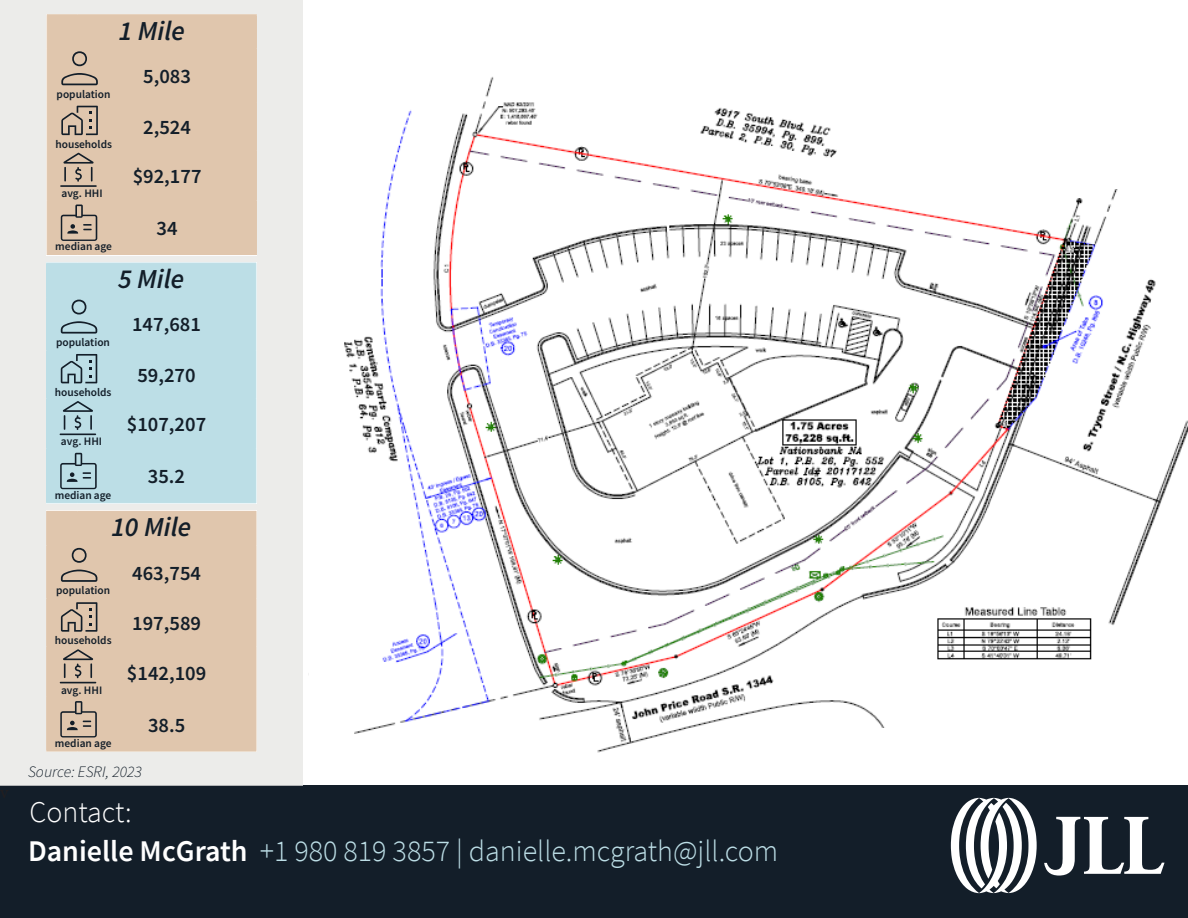
<style>
.page{position:relative;width:1188px;height:918px;background:#fff}
.page>*{position:absolute;margin:0;border:0;box-sizing:border-box;transform-origin:0 0}
.t1{font:300 30px "Source Sans Pro";color:#bcdee6}
.t2{font:300 30px "Source Sans Pro";color:#fff}
.t3{font:italic 27.45px "Source Sans Variable";color:#131e29}
.t4{font:20.55px "Source Sans Variable";color:#131e29}
.t5{font:italic 16.05px "Source Sans Variable";color:#131e29}
.t6{font:11.4px "Source Sans Variable";color:#131e29}
.s1{font-weight:600;color:#fff}
</style>
<div class="page">
<img style="left:344px;top:76px;width:844px;height:677px">
<div style="left:0;top:785px;width:1188px;height:133px;background:#131e29"></div>
<div style="left:909px;top:41px;width:220px;height:148px;background:#fff"></div>
<svg style="left:1044px;top:817px;width:121px;height:59px"></svg>
<svg style="left:951px;top:798px;width:86px;height:95px"></svg>
<svg style="left:690px;top:710px;width:407px;height:43px"></svg>
<div style="left:0;top:0;width:302px;height:785px;background:#e6e6e4"></div>
<div style="left:48px;top:15px;width:208px;height:239px;background:#e0c6ad"></div>
<hr style="left:47px;top:14px;width:31px;height:1px;background:#e0c6ad">
<hr style="left:47px;top:15px;width:1px;height:34px;background:#e0c6ad">
<hr style="left:78px;top:14px;width:179px;height:1px;background:#e0c6ad">
<hr style="left:256px;top:15px;width:1px;height:34px;background:#e0c6ad">
<hr style="left:47px;top:49px;width:1px;height:53px;background:#e0c6ad">
<hr style="left:256px;top:49px;width:1px;height:53px;background:#e0c6ad">
<hr style="left:47px;top:102px;width:1px;height:48px;background:#e0c6ad">
<hr style="left:256px;top:102px;width:1px;height:48px;background:#e0c6ad">
<hr style="left:47px;top:150px;width:1px;height:50px;background:#e0c6ad">
<hr style="left:256px;top:150px;width:1px;height:50px;background:#e0c6ad">
<hr style="left:47px;top:200px;width:1px;height:54px;background:#e0c6ad">
<hr style="left:256px;top:200px;width:1px;height:54px;background:#e0c6ad">
<hr style="left:47px;top:254px;width:31px;height:1px;background:#e0c6ad">
<hr style="left:78px;top:254px;width:179px;height:1px;background:#e0c6ad">
<svg style="left:61px;top:205px;width:36px;height:36px"></svg>
<svg style="left:72px;top:51px;width:15px;height:15px"></svg>
<svg style="left:61px;top:73px;width:37px;height:12px"></svg>
<svg style="left:61px;top:106px;width:37px;height:29px"></svg>
<hr style="left:60px;top:185px;width:37px;height:2px;background:#131e29">
<svg style="left:63px;top:153px;width:31px;height:29px"></svg>
<div style="left:47px;top:264px;width:208px;height:238px;background:#bcdee6"></div>
<hr style="left:46px;top:263px;width:31px;height:1px;background:#bcdee6">
<hr style="left:46px;top:264px;width:1px;height:33px;background:#bcdee6">
<hr style="left:77px;top:263px;width:179px;height:1px;background:#bcdee6">
<hr style="left:255px;top:264px;width:1px;height:33px;background:#bcdee6">
<hr style="left:46px;top:297px;width:1px;height:53px;background:#bcdee6">
<hr style="left:255px;top:297px;width:1px;height:53px;background:#bcdee6">
<hr style="left:46px;top:350px;width:1px;height:48px;background:#bcdee6">
<hr style="left:255px;top:350px;width:1px;height:48px;background:#bcdee6">
<hr style="left:46px;top:398px;width:1px;height:51px;background:#bcdee6">
<hr style="left:255px;top:398px;width:1px;height:51px;background:#bcdee6">
<hr style="left:46px;top:449px;width:1px;height:53px;background:#bcdee6">
<hr style="left:255px;top:449px;width:1px;height:53px;background:#bcdee6">
<hr style="left:46px;top:502px;width:31px;height:1px;background:#bcdee6">
<hr style="left:77px;top:502px;width:179px;height:1px;background:#bcdee6">
<svg style="left:60px;top:453px;width:37px;height:36px"></svg>
<svg style="left:72px;top:300px;width:14px;height:15px"></svg>
<svg style="left:61px;top:321px;width:36px;height:13px"></svg>
<svg style="left:61px;top:354px;width:36px;height:29px"></svg>
<hr style="left:60px;top:434px;width:36px;height:1px;background:#131e29">
<svg style="left:63px;top:401px;width:30px;height:29px"></svg>
<div style="left:47px;top:512px;width:208px;height:238px;background:#e0c6ad"></div>
<hr style="left:46px;top:511px;width:31px;height:1px;background:#e0c6ad">
<hr style="left:46px;top:512px;width:1px;height:33px;background:#e0c6ad">
<hr style="left:77px;top:511px;width:180px;height:1px;background:#e0c6ad">
<hr style="left:255px;top:512px;width:2px;height:33px;background:#e0c6ad">
<hr style="left:46px;top:545px;width:1px;height:54px;background:#e0c6ad">
<hr style="left:255px;top:545px;width:2px;height:54px;background:#e0c6ad">
<hr style="left:46px;top:599px;width:1px;height:48px;background:#e0c6ad">
<hr style="left:255px;top:599px;width:2px;height:48px;background:#e0c6ad">
<hr style="left:46px;top:647px;width:1px;height:50px;background:#e0c6ad">
<hr style="left:255px;top:647px;width:2px;height:50px;background:#e0c6ad">
<hr style="left:46px;top:697px;width:1px;height:53px;background:#e0c6ad">
<hr style="left:255px;top:697px;width:2px;height:53px;background:#e0c6ad">
<hr style="left:46px;top:750px;width:31px;height:2px;background:#e0c6ad">
<hr style="left:77px;top:750px;width:180px;height:2px;background:#e0c6ad">
<svg style="left:60px;top:701px;width:37px;height:36px"></svg>
<svg style="left:72px;top:548px;width:15px;height:15px"></svg>
<svg style="left:61px;top:570px;width:36px;height:12px"></svg>
<svg style="left:61px;top:602px;width:36px;height:30px"></svg>
<hr style="left:60px;top:682px;width:36px;height:1px;background:#131e29">
<svg style="left:63px;top:649px;width:30px;height:29px"></svg>
<p class="t3" style="left:119px;top:14px;width:68px">1 Mile</p>
<p class="t4" style="left:143px;top:64px;width:49px">5,083</p>
<p class="t4" style="left:143px;top:115px;width:49px">2,524</p>
<p class="t4" style="left:133px;top:164px;width:70px">$92,177</p>
<p class="t4" style="left:157px;top:216px;width:23px">34</p>
<p class="t6" style="left:57px;top:87px;width:55px">population</p>
<p class="t6" style="left:55px;top:137px;width:58px">households</p>
<p class="t6" style="left:61px;top:186px;width:43px">avg. HHI</p>
<p class="t6" style="left:55px;top:240px;width:58px">median age</p>
<p class="t3" style="left:118px;top:262px;width:68px">5 Mile</p>
<p class="t4" style="left:132px;top:312px;width:70px">147,681</p>
<p class="t4" style="left:137px;top:363px;width:60px">59,270</p>
<p class="t4" style="left:127px;top:412px;width:81px">$107,207</p>
<p class="t4" style="left:148px;top:464px;width:39px">35.2</p>
<p class="t6" style="left:56px;top:335px;width:55px">population</p>
<p class="t6" style="left:55px;top:385px;width:58px">households</p>
<p class="t6" style="left:61px;top:435px;width:43px">avg. HHI</p>
<p class="t6" style="left:55px;top:488px;width:58px">median age</p>
<p class="t3" style="left:111px;top:511px;width:81px">10 Mile</p>
<p class="t4" style="left:132px;top:560px;width:70px">463,754</p>
<p class="t4" style="left:132px;top:611px;width:70px">197,589</p>
<p class="t4" style="left:127px;top:660px;width:81px">$142,109</p>
<p class="t4" style="left:148px;top:712px;width:39px">38.5</p>
<p class="t6" style="left:56px;top:583px;width:55px">population</p>
<p class="t6" style="left:55px;top:634px;width:58px">households</p>
<p class="t6" style="left:61px;top:683px;width:43px">avg. HHI</p>
<p class="t6" style="left:55px;top:736px;width:58px">median age</p>
<p class="t5" style="left:28px;top:762px;width:115px">Source: ESRI, 2023</p>
<p class="t2" style="left:30px;top:794px;width:104px">Contact:</p>
<p class="t1" style="left:28px;top:832px;width:752px"><span class="s1">Danielle McGrath</span> +1 980 819 3857 | danielle.mcgrath@jll.com</p>
</div>
